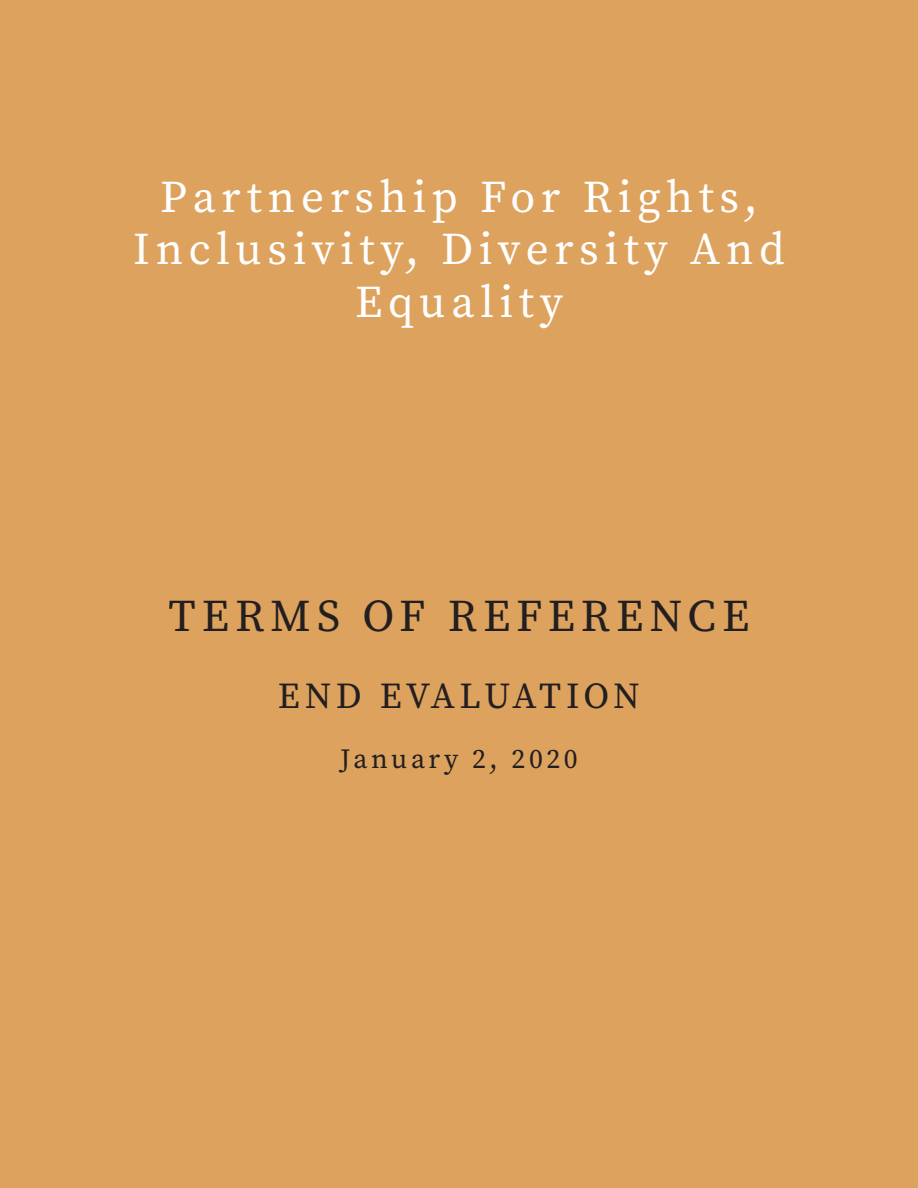
<style>
.page{position:relative;width:918px;height:1188px;background:#dda35e}
.page>*{position:absolute;margin:0;border:0;box-sizing:border-box;transform-origin:0 0}
.Headings{font:45.3px/52.5px "Source Serif Pro";letter-spacing:.13em;color:#fff;text-align:center}
.Headings-2{font:45.3px "Source Serif Pro";letter-spacing:.13em;color:#231f20}
.Headings-3{font:36.45px "Source Serif Pro";letter-spacing:.11em;color:#231f20}
.Headings-4{font:27.75px "Source Serif Pro";color:#231f20}
</style>
<div class="page">
<p class="Headings" style="left:133px;top:171px;width:653px">Partnership For Rights,<br>Inclusivity, Diversity And<br>Equality</p>
<p class="Headings-2" style="left:169px;top:585px;width:582px">TERMS OF REFERENCE</p>
<p class="Headings-3" style="left:278px;top:672px;width:364px">END EVALUATION</p>
<p class="Headings-4" style="left:340px;top:740px;width:239px">January 2, 2020</p>
</div>
